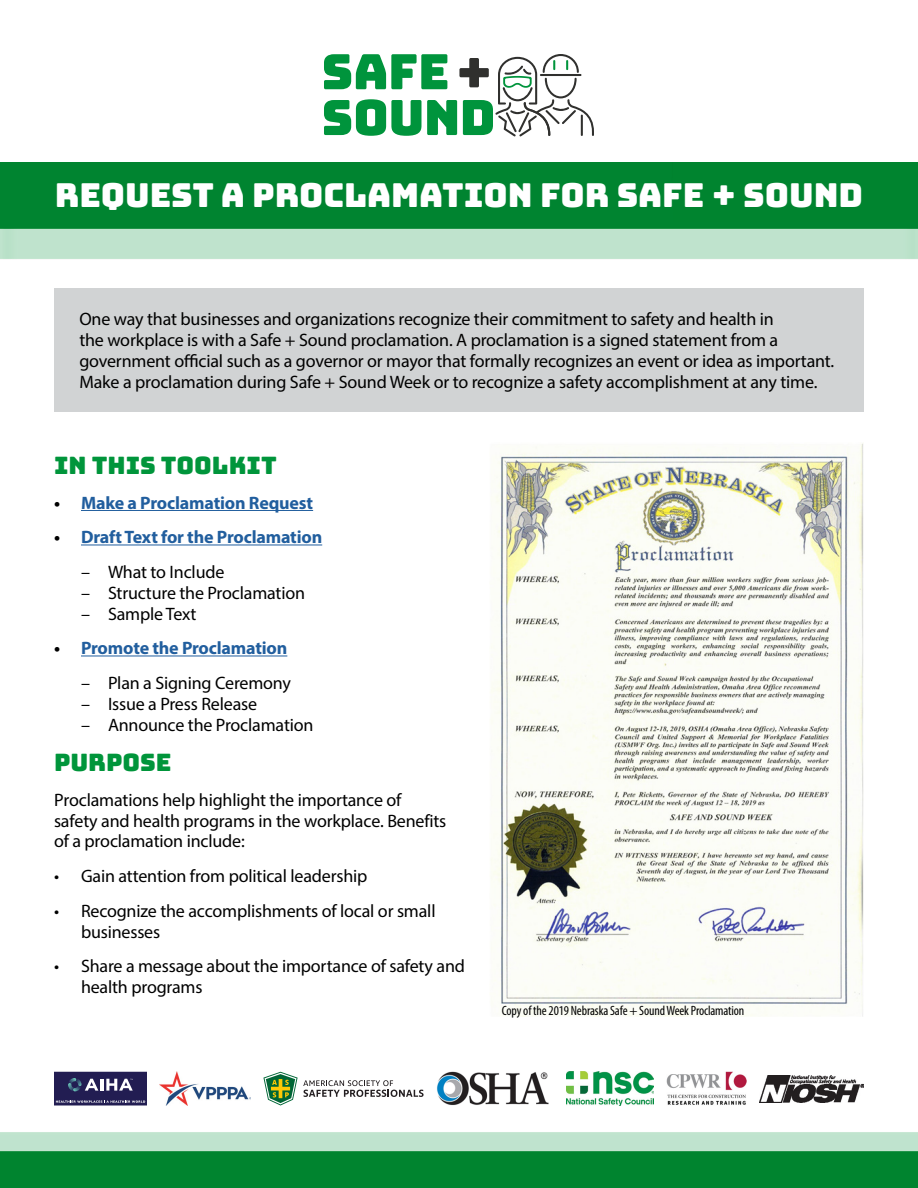
<style>
.page{position:relative;width:918px;height:1188px;background:#fff}
.page>*{position:absolute;margin:0;border:0;box-sizing:border-box;transform-origin:0 0}
.t1{font:33px "Bungee";color:#fff}
.Header_1{font:24px "Bungee";color:#00953b}
.Body_Copy{font:24px "Bungee";color:#00953b}
.t2{font:18px/21px "Myriad Pro";letter-spacing:-.01em;color:#000}
.t3{font:700 18px "Myriad Pro";letter-spacing:-.01em;color:#215e9e}
.Header_2{font:condensed 13.5px "Myriad Pro";letter-spacing:-.01em;color:#000}
.s1{color:#000}
</style>
<div class="page">
<img style="left:0;top:162px;width:918px;height:97px">
<div style="left:673px;top:162px;width:245px;height:60px;background:#00842f"></div>
<svg style="left:324px;top:54px;width:270px;height:82px"></svg>
<img style="left:0;top:1071px;width:918px;height:117px">
<hr style="left:81px;top:510px;width:232px;height:1px;background:#215e9e">
<hr style="left:81px;top:545px;width:241px;height:1px;background:#215e9e">
<hr style="left:81px;top:656px;width:206px;height:1px;background:#215e9e">
<div style="left:54px;top:288px;width:810px;height:124px;background:#d1d3d4"></div>
<svg style="left:54px;top:1072px;width:93px;height:33px;background:#3e3b68"></svg>
<img style="left:159px;top:1072px;width:92px;height:34px">
<svg style="left:263px;top:1072px;width:161px;height:34px"></svg>
<img style="left:436px;top:1072px;width:118px;height:33px">
<img style="left:566px;top:1072px;width:88px;height:34px">
<img style="left:667px;top:1072px;width:79px;height:33px">
<img style="left:759px;top:1075px;width:105px;height:27px">
<img style="left:491px;top:443px;width:373px;height:574px">
<h1 class="t1" style="left:55px;top:176px;width:810px">REQUEST A PROCLAMATION FOR SAFE + SOUND</h1>
<p class="t2" style="left:79px;top:309px;width:756px">One way that businesses and organizations recognize their commitment to safety and health in<br>the workplace is with a Safe + Sound proclamation. A proclamation is a signed statement from a government official such as a governor or mayor that formally recognizes an event or idea as important.<br>Make a proclamation during Safe + Sound Week or to recognize a safety accomplishment at any time.</p>
<p class="Header_1" style="left:54px;top:452px;width:224px">IN THIS TOOLKIT</p>
<p class="t3" style="left:54px;top:491px;width:261px"><span class="s1">•</span> Make a Proclamation Request</p>
<p class="t3" style="left:54px;top:525px;width:270px"><span class="s1">•</span> Draft Text for the Proclamation</p>
<p class="t2" style="left:81px;top:561px;width:145px">– What to Include</p>
<p class="t2" style="left:81px;top:582px;width:226px">– Structure the Proclamation</p>
<p class="t2" style="left:81px;top:603px;width:117px">– Sample Text</p>
<p class="t3" style="left:54px;top:636px;width:235px"><span class="s1">•</span> Promote the Proclamation</p>
<p class="t2" style="left:81px;top:672px;width:211px">– Plan a Signing Ceremony</p>
<p class="t2" style="left:81px;top:693px;width:178px">– Issue a Press Release</p>
<p class="t2" style="left:81px;top:714px;width:234px">– Announce the Proclamation</p>
<p class="Body_Copy" style="left:54px;top:749px;width:119px">PURPOSE</p>
<p class="t2" style="left:54px;top:789px;width:394px;line-height:20.5px">Proclamations help highlight the importance of safety and health programs in the workplace. Benefits of a proclamation include:</p>
<p class="t2" style="left:54px;top:865px;width:315px">• Gain attention from political leadership</p>
<p class="t2" style="left:81px;top:900px;width:356px;text-indent:-27px">• Recognize the accomplishments of local or small businesses</p>
<p class="t2" style="left:81px;top:955px;width:385px;text-indent:-27px">• Share a message about the importance of safety and health programs</p>
<p class="Header_2" style="left:502px;top:1002px;width:244px">Copy of the 2019 Nebraska Safe + Sound Week Proclamation</p>
</div>
